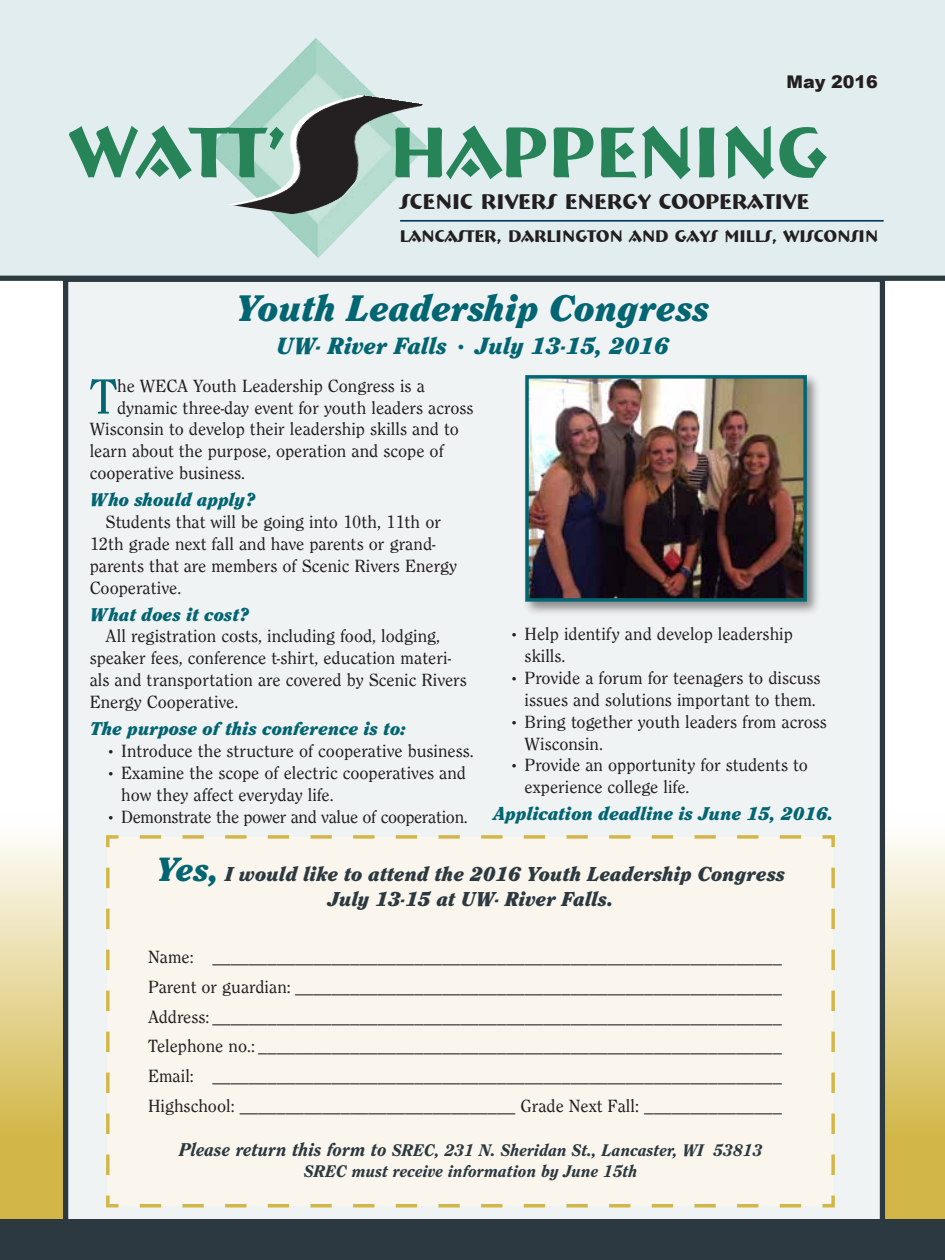
<style>
.page{position:relative;width:945px;height:1260px;background:#fff}
.page>*{position:absolute;margin:0;border:0;box-sizing:border-box;transform-origin:0 0}
.t1{font:700 73.15px "Bremen BT";color:#268458}
.t2{font:51.1px "Clearface Regular DTC";color:#026572}
.t3{font:38.5px "Clearface Black Italic DTC";color:#026572}
.t4{font:24.5px "Clearface Black Italic DTC";color:#026572}
.t5{font:700 22.05px "Bremen BT";color:#231f20}
.t6{font:21px/25.2px "Clearface Black Italic DTC";color:#2c3940;text-align:center}
.t7{font:19.25px "Clearface Black Italic DTC";color:#026572}
.t8{font:18.38px/21.9px "Clearface Regular DTC";color:#231f20}
.t9{font:18.38px "Clearface Regular DTC";letter-spacing:-.02em;color:#231f20}
.t10{font:17.5px/21.9px "Clearface Heavy Italic DTC";color:#2c3940;text-align:center}
.t11{font:900 17.5px "Arial";color:#231f20}
.t12{font:700 17.32px "Bremen BT";color:#231f20}
.s1{font-size:35px;color:#026572}
.s2{font-size:19.25px}
</style>
<div class="page">
<div style="left:0;top:0;width:945px;height:278px;background:#e2edf0"></div>
<hr style="left:400px;top:220px;width:484px;height:2px;background:#00395c">
<img style="left:207px;top:38px;width:220px;height:220px">
<img style="left:223px;top:89px;width:194px;height:129px">
<img style="left:230px;top:90px;width:193px;height:129px">
<svg style="left:0;top:811px;width:945px;height:409px;background:#e3d392"></svg>
<div style="left:63px;top:281px;width:822px;height:939px;background:#f0f3f4"></div>
<div style="left:104px;top:833px;width:733px;height:376px;background:#faf6ed"></div>
<div style="left:0;top:1220px;width:945px;height:40px;background:#2c3940"></div>
<div style="left:522px;top:372px;width:300px;height:244px;background:#231f20;opacity:.5"></div>
<img style="left:530px;top:380px;width:272px;height:217px">
<div style="left:525px;top:375px;width:282px;height:227px;border:4px solid #026572"></div>
<div style="left:0;top:276px;width:945px;height:5px;background:#2c3940"></div>
<p class="t11" style="left:787px;top:69px;width:93px">May 2016</p>
<h1 class="t1" style="left:70px;top:107px;width:217px">WATT’</h1>
<h1 class="t1" style="left:390px;top:107px;width:438px">HAPPENING</h1>
<p class="t5" style="left:400px;top:188px;width:411px">SCENIC RIVERS ENERGY COOPERATIVE</p>
<p class="t12" style="left:400px;top:225px;width:480px">LANCASTER, DARLINGTON AND GAYS MILLS, WISCONSIN</p>
<h3 class="t3" style="left:235px;top:285px;width:476px">Youth Leadership Congress</h3>
<h3 class="t4" style="left:276px;top:331px;width:394px">UW- River Falls • July 13-15, 2016</h3>
<h2 class="t2" style="left:90px;top:368px;width:29px">T</h2>
<p class="t8" style="left:117px;top:374px;width:309px">he WECA Youth Leadership Congress is a</p>
<p class="t8" style="left:117px;top:396px;width:358px">dynamic three-day event for youth leaders across</p>
<p class="t8" style="left:90px;top:418px;width:371px">Wisconsin to develop their leadership skills and to</p>
<p class="t8" style="left:90px;top:440px;width:356px">learn about the purpose, operation and scope of</p>
<p class="t8" style="left:90px;top:462px;width:157px">cooperative business.</p>
<p class="t7" style="left:90px;top:488px;width:167px">Who should apply?</p>
<p class="t8" style="left:90px;top:511px;width:369px;text-indent:16px">Students that will be going into 10th, 11th or 12th grade next fall and have parents or grand&shy;parents that are members of Scenic Rivers Energy Cooperative.</p>
<p class="t7" style="left:90px;top:603px;width:160px">What does it cost?</p>
<p class="t8" style="left:90px;top:625px;width:379px;text-indent:16px">All registration costs, including food, lodging, speaker fees, conference t-shirt, education materi&shy;als and transportation are covered by Scenic Rivers Energy Cooperative.</p>
<p class="t7" style="left:90px;top:717px;width:318px">The purpose of this conference is to:</p>
<p class="t8" style="left:105px;top:740px;width:370px">• Introduce the structure of cooperative business.</p>
<p class="t8" style="left:121px;top:761px;width:346px;text-indent:-16px">• Examine the scope of electric cooperatives and how they affect everyday life.</p>
<p class="t9" style="left:105px;top:806px;width:364px">• Demonstrate the power and value of cooperation.</p>
<p class="t8" style="left:525px;top:623px;width:270px;text-indent:-16px">• Help identify and develop leadership skills.</p>
<p class="t8" style="left:509px;top:667px;width:313px;text-align:right">• Provide a forum for teenagers to discuss issues and solutions important to them.</p>
<p class="t8" style="left:525px;top:710px;width:304px;text-indent:-16px">• Bring together youth leaders from across<br>Wisconsin.</p>
<p class="t8" style="left:525px;top:754px;width:285px;text-indent:-16px">• Provide an opportunity for students to experience college life.</p>
<p class="t7" style="left:493px;top:803px;width:342px">Application deadline is June 15, 2016.</p>
<p class="t6" style="left:156px;top:861px;width:631px"><span class="s1">Yes,</span> I would like to attend the 2016 Youth Leadership Congress<br>July 13-15 at UW- River Falls.</p>
<p class="t8" style="left:148px;top:942px;width:635px;line-height:29.8px;text-align:justify">Name: ______________________________________________________________ Parent or guardian: _____________________________________________________ Address: ______________________________________________________________ Telephone no.: _________________________________________________________ Email: ______________________________________________________________ Highschool: ______________________________ Grade Next Fall: _______________</p>
<p class="t10" style="left:179px;top:1138px;width:585px"><span class="s2">Please return this form to</span> SREC, 231 N. Sheridan St., Lancaster, WI 53813<br>SREC must receive information by June 15th</p>
</div>
